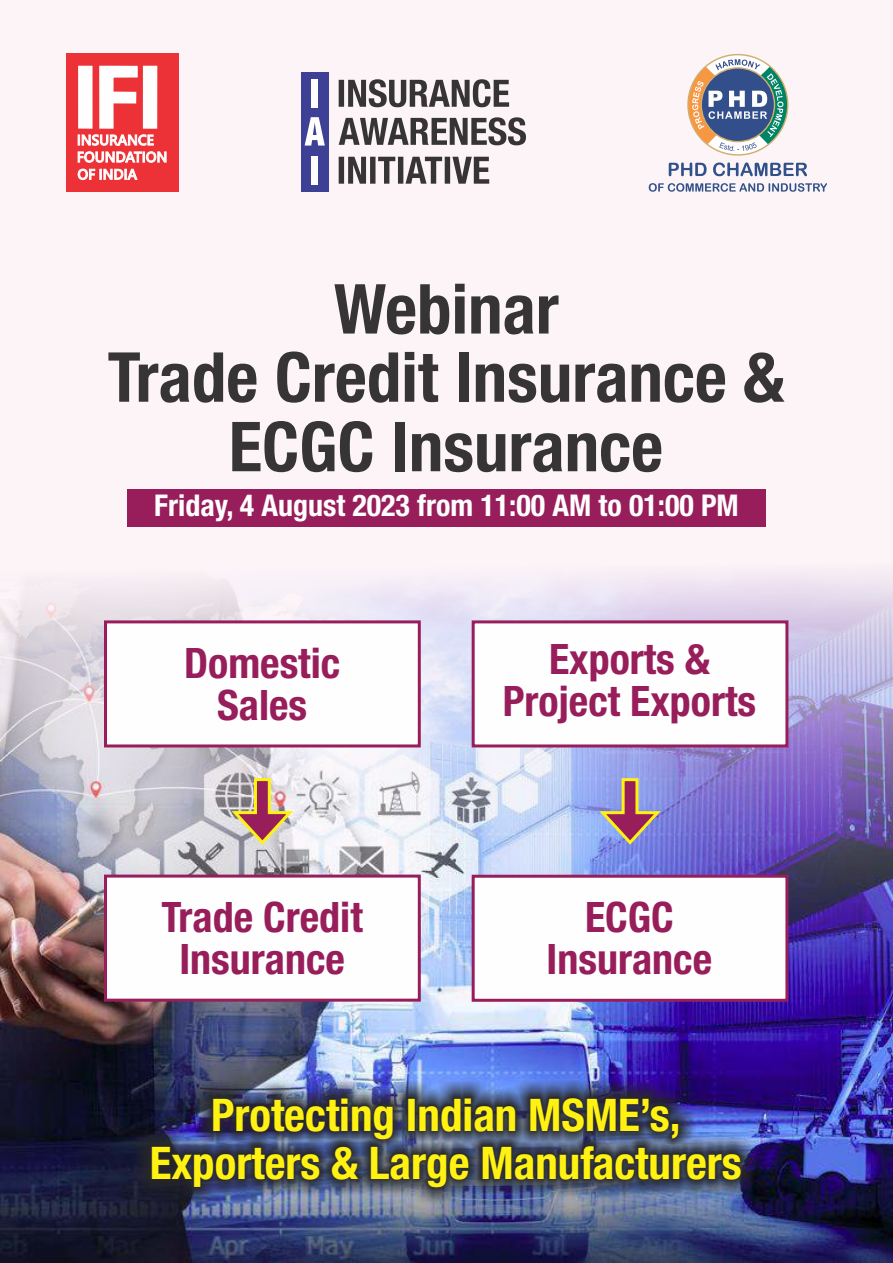
<style>
.page{position:relative;width:893px;height:1263px;background:#fdf4f8}
.page>*{position:absolute;margin:0;border:0;box-sizing:border-box;transform-origin:0 0}
.t1{font:700 condensed 69px/68.8px "Helvetica Neue LT Com";color:#373435;text-align:center}
.t2{font:700 condensed 45px/48px "Helvetica Neue LT Com";color:#fff212;text-align:center}
.t3{font:700 condensed 42px/42.3px "Helvetica Neue LT Com";color:#981e5b;text-align:center}
.t4{font:700 condensed 30px "Helvetica Neue LT Com";color:#fefefe}
</style>
<div class="page">
<img style="left:0;top:575px;width:893px;height:688px">
<svg style="left:102px;top:619px;width:320px;height:130px"></svg>
<svg style="left:470px;top:619px;width:320px;height:130px"></svg>
<svg style="left:102px;top:873px;width:320px;height:130px"></svg>
<svg style="left:470px;top:873px;width:320px;height:130px"></svg>
<div style="left:127px;top:489px;width:639px;height:38px;background:#981e5b"></div>
<img style="left:134px;top:1080px;width:625px;height:125px">
<div style="left:66px;top:54px;width:112px;height:138px;background:#ec3237"></div>
<svg style="left:78px;top:66px;width:89px;height:97px"></svg>
<svg style="left:78px;top:169px;width:59px;height:11px"></svg>
<svg style="left:688px;top:59px;width:100px;height:92px"></svg>
<svg style="left:669px;top:162px;width:138px;height:14px"></svg>
<svg style="left:649px;top:183px;width:178px;height:9px"></svg>
<svg style="left:228px;top:776px;width:69px;height:71px;background:#c6a89c"></svg>
<svg style="left:596px;top:777px;width:68px;height:70px;background:#9a89b0"></svg>
<svg style="left:339px;top:79px;width:170px;height:28px"></svg>
<svg style="left:339px;top:117px;width:187px;height:28px"></svg>
<svg style="left:339px;top:157px;width:150px;height:27px"></svg>
<div style="left:301px;top:72px;width:27px;height:120px;background:#3e4095"></div>
<div style="left:311px;top:79px;width:7px;height:28px;background:#fefefe"></div>
<svg style="left:305px;top:117px;width:20px;height:29px"></svg>
<div style="left:311px;top:156px;width:7px;height:28px;background:#fefefe"></div>
<h1 class="t1" style="left:108px;top:284px;width:678px">Webinar<br>Trade Credit Insurance &amp;<br>ECGC Insurance</h1>
<p class="t4" style="left:154px;top:495px;width:586px">Friday, 4 August 2023 from 11:00 AM to 01:00 PM</p>
<p class="t3" style="left:184px;top:647px;width:158px">Domestic<br>Sales</p>
<p class="t3" style="left:162px;top:902px;width:203px">Trade Credit<br>Insurance</p>
<p class="t3" style="left:503px;top:644px;width:255px">Exports &amp;<br>Project Exports</p>
<p class="t3" style="left:547px;top:902px;width:167px">ECGC<br>Insurance</p>
<p class="t2" style="left:150px;top:1097px;width:593px">Protecting Indian MSME’s,<br>Exporters &amp; Large Manufacturers</p>
</div>
